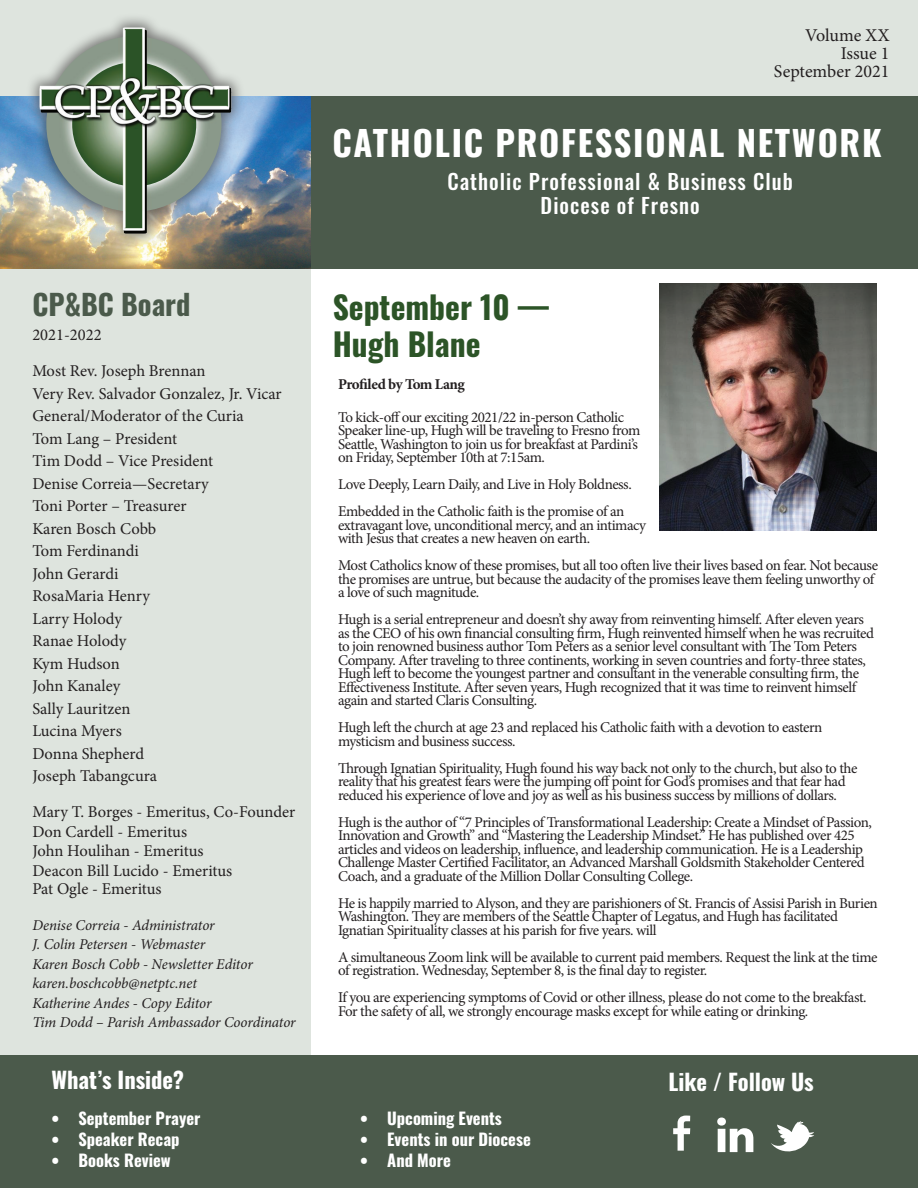
<style>
.page{position:relative;width:918px;height:1188px;background:#fff}
.page>*{position:absolute;margin:0;border:0;box-sizing:border-box;transform-origin:0 0}
.t1{font:700 34.5px "Oswald";letter-spacing:.05em;color:#fff}
.t2{font:700 31.5px/37.5px "Oswald";color:#2c5427}
.t3{font:700 28.5px "Oswald";color:#4b5a4b}
.t4{font:700 22.5px "Oswald";color:#fff}
.t5{font:500 21px/24px "Oswald";letter-spacing:.05em;color:#fff;text-align:center}
.t6{font:18px/18px "Minion Pro";color:#231f20;text-align:right}
.t7{font:16.5px/22.5px "Minion Pro";color:#231f20}
.t8{font:700 16.5px "Oswald";color:#fff}
.t9{font:15px/13.5px "Minion Pro";letter-spacing:-.035em;color:#231f20}
.t10{font:italic 15px/19.5px "Minion Pro";letter-spacing:-.01em;color:#231f20}
.t11{font:700 15px "Minion Pro";letter-spacing:-.04em;color:#231f20}
</style>
<div class="page">
<div style="left:0;top:268px;width:311px;height:787px;background:#dee4de"></div>
<div style="left:0;top:0;width:918px;height:153px;background:#dee4de"></div>
<div style="left:2px;top:96px;width:916px;height:173px;background:#4b5a4b"></div>
<div style="left:0;top:1055px;width:918px;height:133px;background:#4b5a4b"></div>
<img style="left:0;top:96px;width:310px;height:173px">
<div style="left:26px;top:13px;width:219px;height:234px;background:#231f20;opacity:.53"></div>
<img style="left:36px;top:13px;width:201px;height:230px">
<img style="left:46px;top:36px;width:176px;height:176px;border-radius:88px">
<img style="left:72px;top:62px;width:124px;height:124px;border-radius:62px">
<svg style="left:771px;top:1121px;width:43px;height:30px"></svg>
<svg style="left:717px;top:1118px;width:36px;height:34px"></svg>
<svg style="left:673px;top:1116px;width:17px;height:35px"></svg>
<img style="left:660px;top:284px;width:216px;height:246px">
<h3 class="t3" style="left:33px;top:290px;width:160px">CP&amp;BC Board</h3>
<p class="t7" style="left:32px;top:317px;width:175px;line-height:36px">2021-2022<br>Most Rev. Joseph Brennan</p>
<p class="t7" style="left:32px;top:382px;width:251px">Very Rev. Salvador Gonzalez, Jr. Vicar<br>General/Moderator of the Curia<br>Tom Lang – President<br>Tim Dodd – Vice President<br>Denise Correia—Secretary<br>Toni Porter – Treasurer<br>Karen Bosch Cobb<br>Tom Ferdinandi<br>John Gerardi<br>RosaMaria Henry<br>Larry Holody<br>Ranae Holody<br>Kym Hudson<br>John Kanaley<br>Sally Lauritzen<br>Lucina Myers<br>Donna Shepherd<br>Joseph Tabangcura</p>
<p class="t7" style="left:32px;top:802px;width:264px;line-height:19.5px">Mary T. Borges - Emeritus, Co-Founder<br>Don Cardell - Emeritus<br>John Houlihan - Emeritus<br>Deacon Bill Lucido - Emeritus</p>
<p class="t7" style="left:32px;top:878px;width:131px">Pat Ogle - Emeritus</p>
<p class="t10" style="left:32px;top:915px;width:265px">Denise Correia - Administrator<br>J. Colin Petersen - Webmaster<br>Karen Bosch Cobb - Newsletter Editor karen.boschcobb@netptc.net<br>Katherine Andes - Copy Editor<br>Tim Dodd – Parish Ambassador Coordinator</p>
<h3 class="t4" style="left:51px;top:1068px;width:134px">What’s Inside?</h3>
<p class="t8" style="left:51px;top:1110px;width:151px">• September Prayer</p>
<p class="t8" style="left:51px;top:1131px;width:130px">• Speaker Recap</p>
<p class="t8" style="left:51px;top:1152px;width:121px">• Books Review</p>
<p class="t6" style="left:774px;top:27px;width:117px">Volume XX<br>Issue 1<br>September 2021</p>
<h1 class="t1" style="left:333px;top:125px;width:551px">CATHOLIC PROFESSIONAL NETWORK</h1>
<h3 class="t5" style="left:447px;top:171px;width:347px">Catholic Professional &amp; Business Club<br>Diocese of Fresno</h3>
<h2 class="t2" style="left:333px;top:290px;width:218px">September 10 —<br>Hugh Blane</h2>
<p class="t11" style="left:338px;top:374px;width:128px">Profiled by Tom Lang</p>
<p class="t9" style="left:338px;top:410px;width:304px">To kick-off our exciting 2021/22 in-person Catholic Speaker line-up, Hugh will be traveling to Fresno from Seattle, Washington to join us for breakfast at Pardini’s on Friday, September 10th at 7:15am.</p>
<p class="t9" style="left:338px;top:471px;width:295px;line-height:27px">Love Deeply, Learn Daily, and Live in Holy Boldness.<br>Embedded in the Catholic faith is the promise of an</p>
<p class="t9" style="left:338px;top:518px;width:310px">extravagant love, unconditional mercy, and an intimacy with Jesus that creates a new heaven on earth.</p>
<p class="t9" style="left:338px;top:559px;width:542px">Most Catholics know of these promises, but all too often live their lives based on fear. Not because the promises are untrue, but because the audacity of the promises leave them feeling unworthy of a love of such magnitude.</p>
<p class="t9" style="left:338px;top:613px;width:538px">Hugh is a serial entrepreneur and doesn’t shy away from reinventing himself. After eleven years as the CEO of his own financial consulting firm, Hugh reinvented himself when he was recruited to join renowned business author Tom Peters as a senior level consultant with The Tom Peters Company. After traveling to three continents, working in seven countries and forty-three states, Hugh left to become the youngest partner and consultant in the venerable consulting firm, the Effectiveness Institute. After seven years, Hugh recognized that it was time to reinvent himself again and started Claris Consulting.</p>
<p class="t9" style="left:338px;top:721px;width:486px">Hugh left the church at age 23 and replaced his Catholic faith with a devotion to eastern mysticism and business success.</p>
<p class="t9" style="left:338px;top:761px;width:521px">Through Ignatian Spirituality, Hugh found his way back not only to the church, but also to the reality that his greatest fears were the jumping off point for God’s promises and that fear had reduced his experience of love and joy as well as his business success by millions of dollars.</p>
<p class="t9" style="left:338px;top:815px;width:535px">Hugh is the author of “7 Principles of Transformational Leadership: Create a Mindset of Passion, Innovation and Growth” and “Mastering the Leadership Mindset.” He has published over 425 articles and videos on leadership, influence, and leadership communication. He is a Leadership Challenge Master Certified Facilitator, an Advanced Marshall Goldsmith Stakeholder Centered Coach, and a graduate of the Million Dollar Consulting College.</p>
<p class="t9" style="left:338px;top:896px;width:541px">He is happily married to Alyson, and they are parishioners of St. Francis of Assisi Parish in Burien<br>Washington. They are members of the Seattle Chapter of Legatus, and Hugh has facilitated<br>Ignatian Spirituality classes at his parish for five years. will</p>
<p class="t9" style="left:338px;top:950px;width:541px">A simultaneous Zoom link will be available to current paid members. Request the link at the time of registration. Wednesday, September 8, is the final day to register.</p>
<p class="t9" style="left:338px;top:991px;width:530px">If you are experiencing symptoms of Covid or other illness, please do not come to the breakfast.<br>For the safety of all, we strongly encourage masks except for while eating or drinking.</p>
<p class="t8" style="left:360px;top:1110px;width:143px">• Upcoming Events</p>
<p class="t8" style="left:360px;top:1131px;width:172px">• Events in our Diocese</p>
<p class="t8" style="left:360px;top:1152px;width:92px">• And More</p>
<h3 class="t4" style="left:668px;top:1071px;width:147px">Like / Follow Us</h3>
</div>
